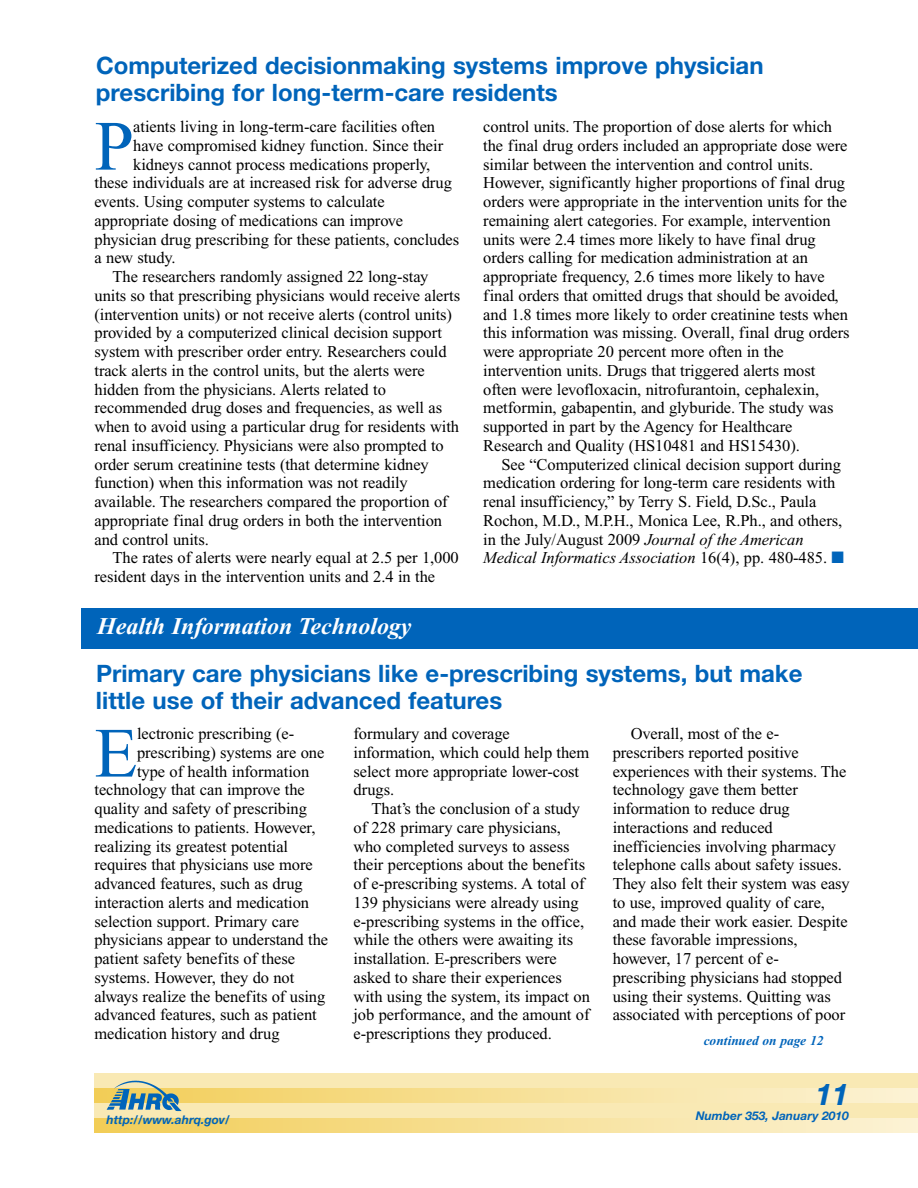
<style>
.page{position:relative;width:918px;height:1188px;background:#fff}
.page>*{position:absolute;margin:0;border:0;box-sizing:border-box;transform-origin:0 0}
.t1{font:70.5px "Times New Roman";color:#0064ba}
.t2{font:italic 700 30px "Helvetica Neue";color:#0064ba}
.t3{font:700 24px/27px "Helvetica Neue";color:#0064ba}
.t4{font:italic 700 24px "Times New Roman";color:#fff}
.t5{font:16.5px/18.8px "Times New Roman";letter-spacing:-.005em;color:#000}
.t6{font:italic 700 13.5px "Times New Roman";color:#0064ba}
.t7{font:italic 700 12px "Helvetica Neue";color:#0064ba}
.s1{font-style:italic}
.s2{color:#0064ba}
</style>
<div class="page">
<div style="left:95px;top:1073px;width:823px;height:59px;background:#f9e9b4"></div>
<svg style="left:94px;top:1089px;width:824px;height:13px"></svg>
<svg style="left:94px;top:1119px;width:824px;height:13px"></svg>
<img style="left:105px;top:1080px;width:79px;height:31px">
<div style="left:81px;top:608px;width:837px;height:40px;background:#0064ba"></div>
<h3 class="t3" style="left:96px;top:54px;width:669px">Computerized decisionmaking systems improve physician prescribing for long-term-care residents</h3>
<h1 class="t1" style="left:94px;top:121px;width:41px">P</h1>
<p class="t5" style="left:133px;top:119px;width:303px">atients living in long-term-care facilities often</p>
<p class="t5" style="left:133px;top:138px;width:311px">have compromised kidney function. Since their</p>
<p class="t5" style="left:133px;top:156px;width:299px">kidneys cannot process medications properly,</p>
<p class="t5" style="left:95px;top:175px;width:359px">these individuals are at increased risk for adverse drug</p>
<p class="t5" style="left:95px;top:194px;width:292px">events. Using computer systems to calculate</p>
<p class="t5" style="left:95px;top:213px;width:310px">appropriate dosing of medications can improve</p>
<p class="t5" style="left:95px;top:231px;width:366px">physician drug prescribing for these patients, concludes</p>
<p class="t5" style="left:95px;top:250px;width:83px">a new study.</p>
<p class="t5" style="left:113px;top:269px;width:317px">The researchers randomly assigned 22 long-stay</p>
<p class="t5" style="left:95px;top:288px;width:367px">units so that prescribing physicians would receive alerts</p>
<p class="t5" style="left:95px;top:306px;width:359px">(intervention units) or not receive alerts (control units)</p>
<p class="t5" style="left:95px;top:325px;width:349px">provided by a computerized clinical decision support</p>
<p class="t5" style="left:95px;top:344px;width:354px">system with prescriber order entry. Researchers could</p>
<p class="t5" style="left:95px;top:363px;width:332px">track alerts in the control units, but the alerts were</p>
<p class="t5" style="left:95px;top:381px;width:293px">hidden from the physicians. Alerts related to</p>
<p class="t5" style="left:95px;top:400px;width:349px">recommended drug doses and frequencies, as well as</p>
<p class="t5" style="left:95px;top:419px;width:366px">when to avoid using a particular drug for residents with</p>
<p class="t5" style="left:95px;top:438px;width:351px">renal insufficiency. Physicians were also prompted to</p>
<p class="t5" style="left:95px;top:456px;width:336px">order serum creatinine tests (that determine kidney</p>
<p class="t5" style="left:95px;top:475px;width:315px">function) when this information was not readily</p>
<p class="t5" style="left:95px;top:494px;width:355px">available. The researchers compared the proportion of</p>
<p class="t5" style="left:95px;top:513px;width:349px">appropriate final drug orders in both the intervention</p>
<p class="t5" style="left:95px;top:531px;width:116px">and control units.</p>
<p class="t5" style="left:113px;top:550px;width:348px">The rates of alerts were nearly equal at 2.5 per 1,000</p>
<p class="t5" style="left:95px;top:569px;width:342px">resident days in the intervention units and 2.4 in the</p>
<h3 class="t4" style="left:97px;top:618px;width:316px">Health Information Technology</h3>
<p class="t5" style="left:483px;top:119px;width:368px">control units. The proportion of dose alerts for which the final drug orders included an appropriate dose were similar between the intervention and control units.<br>However, significantly higher proportions of final drug orders were appropriate in the intervention units for the remaining alert categories. For example, intervention units were 2.4 times more likely to have final drug orders calling for medication administration at an appropriate frequency, 2.6 times more likely to have final orders that omitted drugs that should be avoided, and 1.8 times more likely to order creatinine tests when this information was missing. Overall, final drug orders were appropriate 20 percent more often in the intervention units. Drugs that triggered alerts most often were levofloxacin, nitrofurantoin, cephalexin, metformin, gabapentin, and glyburide. The study was supported in part by the Agency for Healthcare Research and Quality (HS10481 and HS15430).</p>
<p class="t5" style="left:483px;top:456px;width:362px;text-indent:18px">See “Computerized clinical decision support during medication ordering for long-term care residents with renal insufficiency,” by Terry S. Field, D.Sc., Paula Rochon, M.D., M.P.H., Monica Lee, R.Ph., and others, in the July/August 2009 <span class="s1">Journal of the American Medical Informatics Association</span> 16(4), pp. 480-485. <span class="s2">■</span></p>
<h3 class="t3" style="left:96px;top:662px;width:708px">Primary care physicians like e-prescribing systems, but make little use of their advanced features</h3>
<h1 class="t1" style="left:94px;top:728px;width:45px">E</h1>
<p class="t5" style="left:137px;top:726px;width:159px">lectronic prescribing (e-</p>
<p class="t5" style="left:137px;top:744px;width:189px">prescribing) systems are one</p>
<p class="t5" style="left:137px;top:763px;width:174px">type of health information</p>
<p class="t5" style="left:95px;top:782px;width:212px">technology that can improve the</p>
<p class="t5" style="left:95px;top:801px;width:214px">quality and safety of prescribing</p>
<p class="t5" style="left:94px;top:819px;width:223px">medications to patients. However,</p>
<p class="t5" style="left:94px;top:838px;width:195px">realizing its greatest potential</p>
<p class="t5" style="left:94px;top:857px;width:220px">requires that physicians use more</p>
<p class="t5" style="left:94px;top:876px;width:210px">advanced features, such as drug</p>
<p class="t5" style="left:94px;top:894px;width:216px">interaction alerts and medication</p>
<p class="t5" style="left:94px;top:913px;width:206px">selection support. Primary care</p>
<p class="t5" style="left:94px;top:932px;width:235px">physicians appear to understand the</p>
<p class="t5" style="left:94px;top:951px;width:202px">patient safety benefits of these</p>
<p class="t5" style="left:94px;top:969px;width:201px">systems. However, they do not</p>
<p class="t5" style="left:94px;top:988px;width:232px">always realize the benefits of using</p>
<p class="t5" style="left:94px;top:1007px;width:224px">advanced features, such as patient</p>
<p class="t5" style="left:94px;top:1026px;width:187px">medication history and drug</p>
<p class="t7" style="left:106px;top:1116px;width:125px">http://www.ahrq.gov/</p>
<p class="t5" style="left:354px;top:726px;width:237px">formulary and coverage information, which could help them select more appropriate lower-cost drugs.</p>
<p class="t5" style="left:353px;top:801px;width:238px;text-indent:18px">That’s the conclusion of a study of 228 primary care physicians, who completed surveys to assess their perceptions about the benefits of e-prescribing systems. A total of 139 physicians were already using e-prescribing systems in the office, while the others were awaiting its installation. E-prescribers were asked to share their experiences with using the system, its impact on job performance, and the amount of e-prescriptions they produced.</p>
<p class="t5" style="left:613px;top:726px;width:239px;text-indent:18px">Overall, most of the e&shy;prescribers reported positive experiences with their systems. The technology gave them better information to reduce drug interactions and reduced inefficiencies involving pharmacy telephone calls about safety issues.<br>They also felt their system was easy to use, improved quality of care, and made their work easier. Despite these favorable impressions, however, 17 percent of e&shy;prescribing physicians had stopped using their systems. Quitting was associated with perceptions of poor</p>
<p class="t6" style="left:704px;top:1036px;width:121px">continued on page 12</p>
<h2 class="t2" style="left:816px;top:1084px;width:35px">11</h2>
<p class="t7" style="left:696px;top:1112px;width:155px">Number 353, January 2010</p>
</div>
